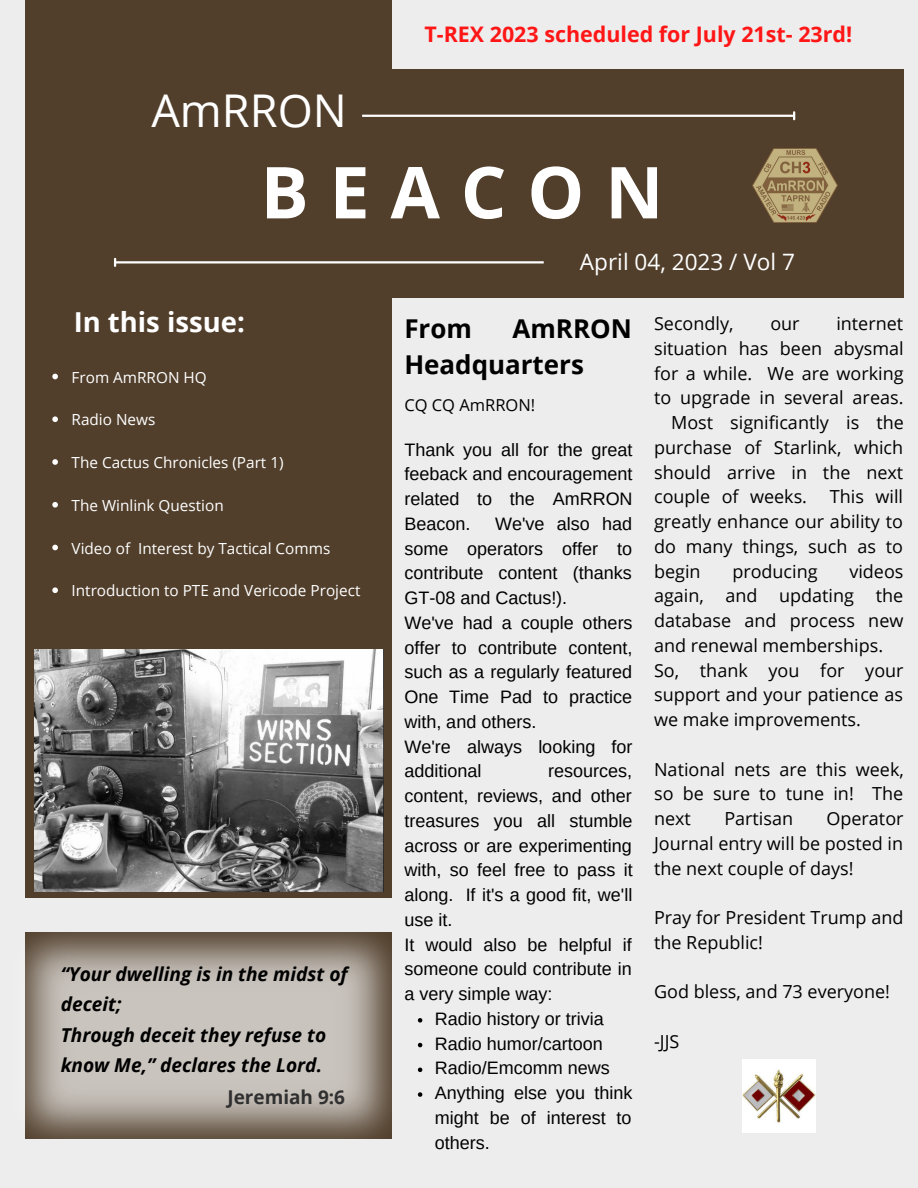
<style>
.page{position:relative;width:918px;height:1188px;background:#ededed}
.page>*{position:absolute;margin:0;border:0;box-sizing:border-box;transform-origin:0 0}
.t1{font:700 71.7px "Open Sans";letter-spacing:.29em;color:#fff}
.t2{font:45.15px "Open Sans";color:#fff}
.t3{font:700 27.45px "Open Sans";color:#fff}
.t4{font:700 25.95px/36px "Open Sans";color:#000}
.t5{font:22.5px "Open Sans";color:#fff}
.t6{font:700 21.45px "Open Sans";color:#ff1616}
.t7{font:italic 700 19.05px/30.3px "Open Sans";color:#000}
.t8{font:700 19.05px "Open Sans";color:#303030}
.t9{font:18px/24.8px "Arimo";color:#000}
.t10{font:18px/24.8px "Open Sans";color:#000;text-align:justify}
.t11{font:16.5px "Open Sans";color:#000}
.t12{font:15.3px "Open Sans";color:#fff}
</style>
<div class="page">
<div style="left:25px;top:0;width:366px;height:898px;background:#513f2c"></div>
<div style="left:345px;top:69px;width:559px;height:228px;background:#513f2c"></div>
<img style="left:752px;top:149px;width:86px;height:74px">
<hr style="left:362px;top:115px;width:432px;height:2px;background:#fff">
<svg style="left:793px;top:111px;width:2px;height:9px"></svg>
<hr style="left:116px;top:261px;width:428px;height:3px;background:#fff">
<svg style="left:114px;top:258px;width:2px;height:9px"></svg>
<img style="left:742px;top:1060px;width:73px;height:73px">
<img style="left:25px;top:932px;width:367px;height:207px">
<img style="left:34px;top:650px;width:350px;height:242px">
<svg style="left:52px;top:374px;width:6px;height:5px"></svg>
<svg style="left:52px;top:416px;width:6px;height:6px"></svg>
<svg style="left:52px;top:459px;width:6px;height:6px"></svg>
<svg style="left:52px;top:502px;width:6px;height:6px"></svg>
<svg style="left:52px;top:545px;width:6px;height:5px"></svg>
<svg style="left:52px;top:587px;width:6px;height:6px"></svg>
<svg style="left:418px;top:1018px;width:4px;height:5px"></svg>
<svg style="left:418px;top:1043px;width:4px;height:4px"></svg>
<svg style="left:418px;top:1068px;width:4px;height:4px"></svg>
<svg style="left:418px;top:1092px;width:4px;height:5px"></svg>
<h2 class="t2" style="left:151px;top:79px;width:197px">AmRRON</h2>
<p class="t6" style="left:424px;top:19px;width:429px">T-REX 2023 scheduled for July 21st- 23rd!</p>
<h1 class="t1" style="left:261px;top:142px;width:404px">BEACON</h1>
<p class="t5" style="left:580px;top:246px;width:216px">April 04, 2023 / Vol 7</p>
<h3 class="t3" style="left:74px;top:303px;width:173px">In this issue:</h3>
<p class="t12" style="left:72px;top:366px;width:137px">From AmRRON HQ</p>
<p class="t12" style="left:72px;top:409px;width:85px">Radio News</p>
<p class="t12" style="left:72px;top:452px;width:214px">The Cactus Chronicles (Part 1)</p>
<p class="t12" style="left:72px;top:495px;width:154px">The Winlink Question</p>
<p class="t12" style="left:72px;top:537px;width:260px">Video of Interest by Tactical Comms</p>
<p class="t12" style="left:72px;top:580px;width:290px">Introduction to PTE and Vericode Project</p>
<p class="t7" style="left:61px;top:958px;width:288px">“Your dwelling is in the midst of deceit;<br>Through deceit they refuse to know Me,” declares the Lord.</p>
<p class="t8" style="left:227px;top:1083px;width:119px">Jeremiah 9:6</p>
<h3 class="t4" style="left:404px;top:310px;width:229px;text-indent:108px">AmRRON<br>Headquarters</h3>
<h3 class="t4" style="left:404px;top:310px;width:69px">From</h3>
<p class="t11" style="left:404px;top:393px;width:132px">CQ CQ AmRRON!</p>
<p class="t9" style="left:404px;top:437px;width:230px;text-align:justify">Thank you all for the great feeback and encouragement related to the AmRRON Beacon.</p>
<p class="t9" style="left:404px;top:511px;width:230px;text-indent:91px">We've also had some operators offer to contribute content (thanks<br>GT-08 and Cactus!).<br>We've had a couple others offer to contribute content, such as a regularly featured<br>One Time Pad to practice with, and others.<br>We're always looking for additional</p>
<p class="t9" style="left:404px;top:759px;width:230px;text-indent:144px">resources, content, reviews, and other treasures you all stumble across or are experimenting with, so feel free to pass it along. If it's a good fit, we'll use it.<br>It would also be helpful if someone could contribute in a very simple way:</p>
<p class="t9" style="left:435px;top:1006px;width:199px">Radio history or trivia<br>Radio humor/cartoon<br>Radio/Emcomm news<br>Anything else you think might be of interest to others.</p>
<p class="t10" style="left:654px;top:311px;width:81px">Secondly,</p>
<p class="t10" style="left:770px;top:311px;width:31px">our</p>
<p class="t10" style="left:836px;top:311px;width:68px">internet</p>
<p class="t10" style="left:654px;top:336px;width:251px">situation has been abysmal</p>
<p class="t10" style="left:654px;top:360px;width:251px">for a while. We are working</p>
<p class="t10" style="left:654px;top:385px;width:251px">to upgrade in several areas.</p>
<p class="t10" style="left:671px;top:410px;width:234px">Most significantly is the</p>
<p class="t10" style="left:654px;top:435px;width:251px">purchase of Starlink, which</p>
<p class="t10" style="left:654px;top:459px;width:251px">should arrive in the next</p>
<p class="t10" style="left:654px;top:484px;width:154px">couple of weeks.</p>
<p class="t10" style="left:654px;top:484px;width:251px;text-indent:176px">This will greatly enhance our ability to do many things, such as to begin</p>
<p class="t10" style="left:654px;top:558px;width:251px;text-align:left;text-indent:195px">videos again, and updating the database and process new and renewal memberships.<br>So, thank you for your support and your patience as we make improvements.</p>
<p class="t10" style="left:654px;top:756px;width:251px">National nets are this week, so be sure to tune in! The next</p>
<p class="t10" style="left:732px;top:558px;width:87px">producing</p>
<p class="t10" style="left:724px;top:806px;width:70px">Partisan</p>
<p class="t10" style="left:654px;top:806px;width:251px;text-indent:172px">Operator Journal entry will be posted in the next couple of days!</p>
<p class="t10" style="left:654px;top:905px;width:251px">Pray for President Trump and the Republic!</p>
<p class="t10" style="left:654px;top:979px;width:237px">God bless, and 73 everyone!</p>
<p class="t10" style="left:654px;top:1029px;width:27px">-JJS</p>
</div>
